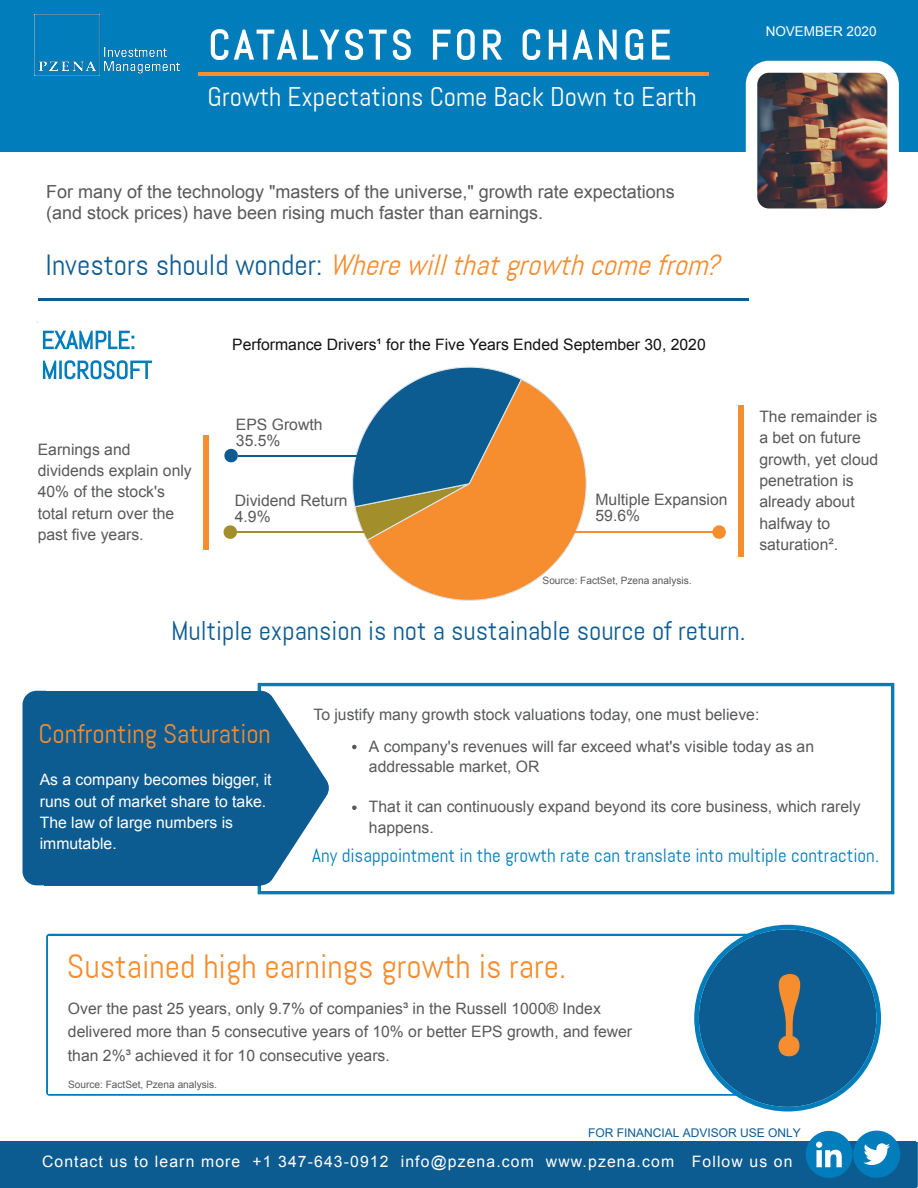
<style>
.page{position:relative;width:918px;height:1188px;background:#fff}
.page>*{position:absolute;margin:0;border:0;box-sizing:border-box;transform-origin:0 0}
.t1{font:33.75px "Abel";color:#f68d2e}
.t2{font:italic 29.25px "Abel";color:#f68d2e}
.t3{font:27px "Abel";color:#0d5c91}
.t4{font:27px "Abel";color:#fff}
.t5{font:27px "Abel";color:#f68d2e}
.t6{font:19.05px "Abel";color:#007dba}
.t7{font:18px/21.3px "Arial";color:#58595b}
.t8{font:15.75px/21.3px "Arial";color:#58595b}
.t9{font:15.75px/21.3px "Arial";color:#fff}
.t10{font:15.75px "Arial";letter-spacing:.07em;color:#fff}
.t11{font:15.75px "Arial";color:#121212}
.t12{font:13.5px "Arial";color:#fff}
.t13{font:12px "Arial";color:#0d5c91}
.t14{font:10.05px "Arial";color:#58595b}
.s1{font-style:normal;color:#0d5c91}
</style>
<div class="page">
<div style="left:258px;top:683px;width:636px;height:211px;border:3px solid #007dba"></div>
<div style="left:44px;top:691px;width:216px;height:194px;background:#0d5c91"></div>
<svg style="left:260px;top:691px;width:69px;height:194px"></svg>
<div style="left:22px;top:691px;width:22px;height:194px;background:#0d5c91"></div>
<div style="left:0;top:1142px;width:915px;height:46px;background:#0d5c91"></div>
<svg style="left:915px;top:1142px;width:3px;height:46px"></svg>
<div style="left:0;top:0;width:918px;height:152px;background:#007dba"></div>
<img style="left:38px;top:15px;width:142px;height:60px">
<svg style="left:211px;top:29px;width:459px;height:31px"></svg>
<hr style="left:198px;top:73px;width:125px;height:3px;background:#f68d2e">
<hr style="left:323px;top:73px;width:125px;height:3px;background:#f68d2e">
<hr style="left:448px;top:73px;width:125px;height:3px;background:#f68d2e">
<hr style="left:573px;top:73px;width:124px;height:3px;background:#f68d2e">
<svg style="left:697px;top:73px;width:12px;height:3px"></svg>
<img style="left:746px;top:61px;width:153px;height:148px">
<svg style="left:352px;top:745px;width:5px;height:4px"></svg>
<svg style="left:352px;top:806px;width:5px;height:4px"></svg>
<svg style="left:46px;top:933px;width:648px;height:163px"></svg>
<div style="left:48px;top:936px;width:762px;height:157px;background:#fff"></div>
<svg style="left:694px;top:925px;width:187px;height:186px"></svg>
<svg style="left:43px;top:331px;width:91px;height:18px"></svg>
<svg style="left:43px;top:360px;width:109px;height:19px"></svg>
<div style="left:203px;top:435px;width:6px;height:115px;background:#f68d2e"></div>
<hr style="left:38px;top:298px;width:84px;height:2px;background:#0d5c91">
<hr style="left:122px;top:298px;width:83px;height:2px;background:#0d5c91">
<hr style="left:205px;top:298px;width:83px;height:2px;background:#0d5c91">
<hr style="left:288px;top:298px;width:84px;height:2px;background:#0d5c91">
<hr style="left:372px;top:298px;width:83px;height:2px;background:#0d5c91">
<hr style="left:455px;top:298px;width:84px;height:2px;background:#0d5c91">
<hr style="left:539px;top:298px;width:83px;height:2px;background:#0d5c91">
<hr style="left:622px;top:298px;width:83px;height:2px;background:#0d5c91">
<hr style="left:705px;top:298px;width:43px;height:2px;background:#0d5c91">
<svg style="left:368px;top:380px;width:219px;height:221px"></svg>
<svg style="left:224px;top:366px;width:299px;height:176px"></svg>
<hr style="left:237px;top:531px;width:24px;height:2px;background:#a28e2a">
<hr style="left:260px;top:531px;width:24px;height:2px;background:#a28e2a">
<hr style="left:284px;top:531px;width:24px;height:2px;background:#a28e2a">
<hr style="left:308px;top:531px;width:24px;height:2px;background:#a28e2a">
<hr style="left:332px;top:531px;width:24px;height:2px;background:#a28e2a">
<hr style="left:356px;top:531px;width:21px;height:2px;background:#a28e2a">
<svg style="left:712px;top:525px;width:14px;height:14px"></svg>
<hr style="left:689px;top:531px;width:24px;height:2px;background:#f68d2e">
<hr style="left:665px;top:531px;width:24px;height:2px;background:#f68d2e">
<hr style="left:641px;top:531px;width:24px;height:2px;background:#f68d2e">
<hr style="left:617px;top:531px;width:24px;height:2px;background:#f68d2e">
<hr style="left:593px;top:531px;width:24px;height:2px;background:#f68d2e">
<hr style="left:569px;top:531px;width:24px;height:2px;background:#f68d2e">
<div style="left:738px;top:405px;width:6px;height:152px;background:#f68d2e"></div>
<svg style="left:806px;top:1131px;width:94px;height:47px"></svg>
<h3 class="t4" style="left:208px;top:79px;width:491px">Growth Expectations Come Back Down to Earth</h3>
<p class="t12" style="left:766px;top:24px;width:112px">NOVEMBER 2020</p>
<p class="t7" style="left:46px;top:181px;width:630px">For many of the technology "masters of the universe," growth rate expectations (and stock prices) have been rising much faster than earnings.</p>
<h2 class="t2" style="left:46px;top:246px;width:683px"><span class="s1">I n v e s t o r s s h o u l d w o n d e r :</span> Wherewillthatgrowthcomefrom?</h2>
<p class="t11" style="left:232px;top:336px;width:475px">Performance Drivers¹ for the Five Years Ended September 30, 2020</p>
<p class="t8" style="left:38px;top:438px;width:156px">Earnings and dividends explain only<br>40% of the stock's total return over the past five years.</p>
<p class="t8" style="left:236px;top:416px;width:88px;line-height:15.8px">EPS Growth<br>35.5%</p>
<p class="t8" style="left:235px;top:493px;width:114px;line-height:15.8px">Dividend Return<br>4.9%</p>
<p class="t8" style="left:596px;top:492px;width:134px;line-height:15.8px">Multiple Expansion<br>59.6%</p>
<p class="t14" style="left:543px;top:575px;width:151px">Source: FactSet, Pzena analysis.</p>
<h3 class="t3" style="left:171px;top:614px;width:576px">Multiple expansion is not a sustainable source of return.</h3>
<p class="t8" style="left:759px;top:406px;width:120px">The remainder is a bet on future growth, yet cloud penetration is already about halfway to saturation².</p>
<h3 class="t5" style="left:38px;top:716px;width:234px">Confronting Saturation</h3>
<p class="t9" style="left:40px;top:769px;width:233px">As a company becomes bigger, it runs out of market share to take.<br>The law of large numbers is immutable.</p>
<p class="t8" style="left:313px;top:704px;width:447px">To justify many growth stock valuations today, one must believe:</p>
<p class="t8" style="left:369px;top:736px;width:447px;line-height:20.2px">A company's revenues will far exceed what's visible today as an addressable market, OR</p>
<p class="t8" style="left:369px;top:797px;width:493px;line-height:20.2px">That it can continuously expand beyond its core business, which rarely happens.</p>
<p class="t6" style="left:312px;top:843px;width:568px">Any disappointment in the growth rate can translate into multiple contraction.</p>
<h1 class="t1" style="left:67px;top:945px;width:501px">Sustained high earnings growth is rare.</h1>
<p class="t8" style="left:68px;top:996px;width:566px;line-height:23.7px">Over the past 25 years, only 9.7% of companies³ in the Russell 1000® Index delivered more than 5 consecutive years of 10% or better EPS growth, and fewer than 2%³ achieved it for 10 consecutive years.</p>
<p class="t14" style="left:68px;top:1079px;width:151px">Source: FactSet, Pzena analysis.</p>
<p class="t13" style="left:588px;top:1124px;width:214px">FOR FINANCIAL ADVISOR USE ONLY</p>
<p class="t10" style="left:42px;top:1153px;width:752px">Contact us to learn more +1 347-643-0912 info@pzena.com www.pzena.com Follow us on</p>
</div>
